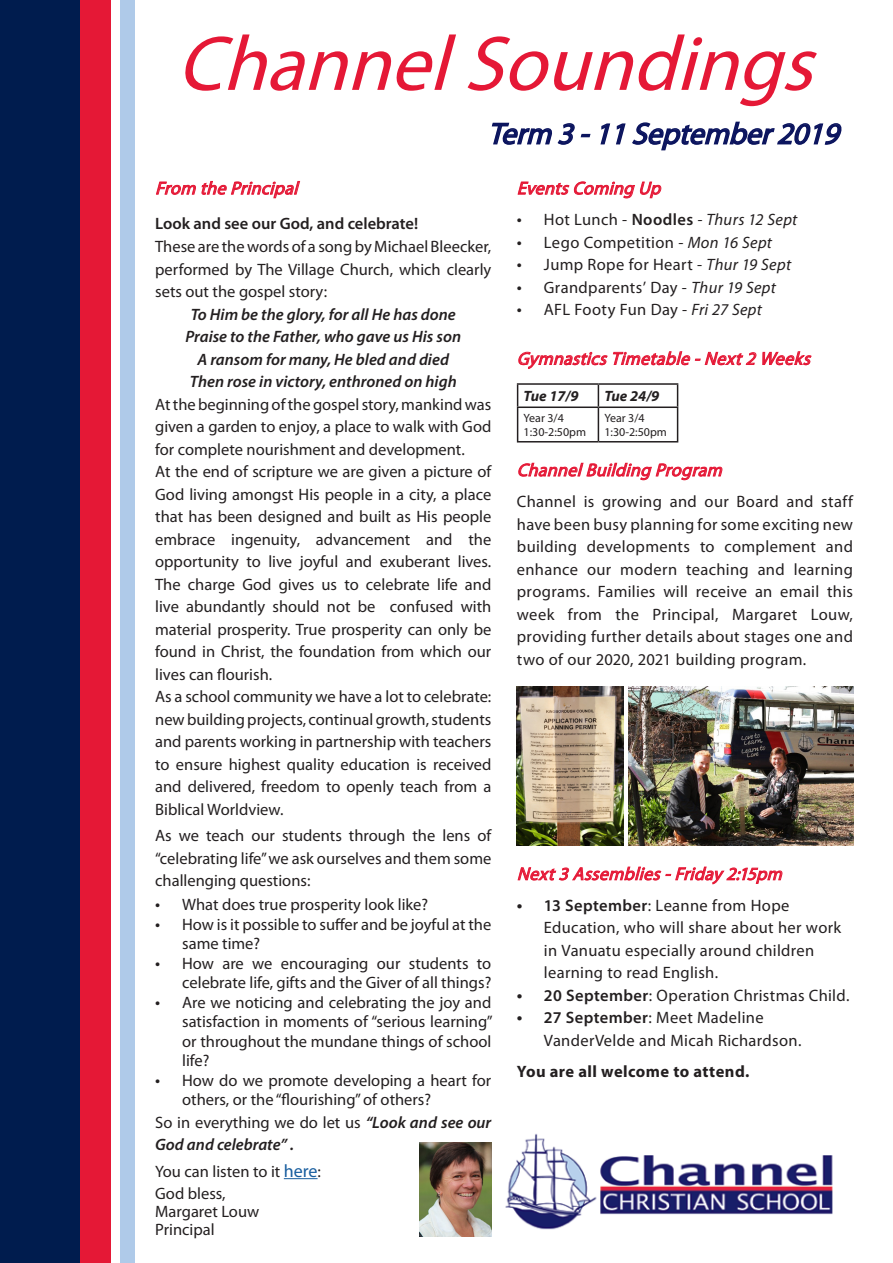
<style>
.page{position:relative;width:893px;height:1263px;background:#fff}
.page>*{position:absolute;margin:0;border:0;box-sizing:border-box;transform-origin:0 0}
.t1{font:italic 78px "Myriad Pro";color:#e51836}
.t2{font:italic 30px "Myriad Pro";color:#0b145e}
.Newsletter_Body_Text{font:italic 18px "Myriad Pro";color:#e51836}
.Newsletter_Body_Text-2{font:16.5px/22.5px "Myriad Pro";color:#231f20;text-align:justify}
.Newsletter_Body_Text-3{font:16.5px/22.5px "Myriad Pro";letter-spacing:.02em;color:#231f20}
.Newsletter_Body_Text-4{font:italic 600 16.5px/22.5px "Myriad Pro";color:#231f20}
.Newsletter_Body_Text-5{font:16.5px/22.5px "Myriad Pro";letter-spacing:.025em;color:#231f20}
.Newsletter_Body_Text-6{font:600 16.5px "Myriad Pro";color:#231f20}
.t3{font:italic 16.5px "Myriad Pro";letter-spacing:.02em;color:#231f20}
.Newsletter_Body_Text-7{font:700 16.5px "Myriad Pro";letter-spacing:.025em;color:#231f20}
.t4{font:italic 700 15px "Myriad Pro";color:#231f20}
.t5{font:12px/13.5px "Myriad Pro";color:#231f20}
.s1{font-size:18px}
.s2{font-weight:400;font-style:normal}
.s3{font-size:18px;color:#175d9e}
.s4{font-style:normal;font-size:18px}
.s5{font-style:normal}
.s6{font-weight:600;font-style:normal}
.s7{font-style:italic}
.s8{font-weight:600;font-size:18px}
.s9{font-weight:600}
</style>
<div class="page">
<hr style="left:284px;top:1178px;width:34px;height:1px;background:#175d9e">
<svg style="left:156px;top:181px;width:145px;height:18px"></svg>
<svg style="left:517px;top:181px;width:145px;height:18px"></svg>
<svg style="left:517px;top:351px;width:295px;height:62px"></svg>
<hr style="left:517px;top:406px;width:81px;height:2px;background:#231f20">
<hr style="left:517px;top:408px;width:1px;height:33px;background:#231f20">
<hr style="left:598px;top:406px;width:80px;height:2px;background:#231f20">
<hr style="left:598px;top:408px;width:1px;height:33px;background:#231f20">
<hr style="left:677px;top:408px;width:1px;height:33px;background:#231f20">
<hr style="left:517px;top:441px;width:81px;height:1px;background:#231f20">
<hr style="left:598px;top:441px;width:80px;height:1px;background:#231f20">
<svg style="left:518px;top:462px;width:205px;height:19px"></svg>
<svg style="left:517px;top:866px;width:266px;height:19px"></svg>
<div style="left:0;top:0;width:80px;height:1263px;background:#001c4e"></div>
<div style="left:80px;top:0;width:30px;height:1263px;background:#e51836"></div>
<div style="left:120px;top:0;width:14px;height:1263px;background:#afcae9"></div>
<svg style="left:491px;top:122px;width:100px;height:23px"></svg>
<svg style="left:600px;top:121px;width:242px;height:30px"></svg>
<img style="left:505px;top:1133px;width:328px;height:97px">
<img style="left:419px;top:1143px;width:72px;height:93px">
<img style="left:517px;top:686px;width:106px;height:160px">
<img style="left:628px;top:686px;width:225px;height:160px">
<p class="t1" style="left:177px;top:16px;width:661px">ChannelSoundings</p>
<p class="t2" style="left:488px;top:115px;width:361px">Term 3-11September2019</p>
<p class="Newsletter_Body_Text" style="left:155px;top:177px;width:150px">From thePrincipal</p>
<p class="Newsletter_Body_Text-6" style="left:155px;top:213px;width:264px">Look and see our God, and celebrate!</p>
<p class="Newsletter_Body_Text-2" style="left:155px;top:235px;width:338px">These are the words of a song by Michael Bleecker, performed by The Village Church, which clearly sets out the gospel story:</p>
<p class="Newsletter_Body_Text-4" style="left:191px;top:302px;width:267px">To Him be the glory, for all He has done</p>
<p class="Newsletter_Body_Text-4" style="left:185px;top:325px;width:277px">Praise to the Father, who gave us His son</p>
<p class="Newsletter_Body_Text-4" style="left:198px;top:347px;width:253px">A ransom for many, He bled and died</p>
<p class="Newsletter_Body_Text-4" style="left:190px;top:370px;width:268px">Then rose in victory, enthroned on high</p>
<p class="Newsletter_Body_Text-2" style="left:155px;top:392px;width:338px">At the beginning of the gospel story, mankind was given a garden to enjoy, a place to walk with God for complete nourishment and development.</p>
<p class="Newsletter_Body_Text-2" style="left:155px;top:460px;width:338px">At the end of scripture we are given a picture of God living amongst His people in a city, a place that has been designed and built as His people embrace ingenuity, advancement and the opportunity to live joyful and exuberant lives.<br>The charge God gives us to celebrate life and live abundantly should not be confused with material prosperity. True prosperity can only be found in Christ, the foundation from which our lives can flourish.</p>
<p class="Newsletter_Body_Text-2" style="left:155px;top:685px;width:338px">As a school community we have a lot to celebrate: new building projects, continual growth, students and parents working in partnership with teachers to ensure highest quality education is received and delivered, freedom to openly teach from a Biblical Worldview.</p>
<p class="Newsletter_Body_Text-2" style="left:155px;top:824px;width:338px">As we teach our students through the lens of “celebrating life” we ask ourselves and them some challenging questions:</p>
<p class="Newsletter_Body_Text-2" style="left:155px;top:893px;width:275px"><span class="s1">•</span> What does true prosperity look like?</p>
<p class="Newsletter_Body_Text-2" style="left:182px;top:914px;width:311px;line-height:19.5px;text-indent:-27px"><span class="s1">•</span> How is it possible to suffer and be joyful at the same time?</p>
<p class="Newsletter_Body_Text-2" style="left:155px;top:953px;width:338px;line-height:19.5px;text-align:right"><span class="s1">•</span> How are we encouraging our students to celebrate life, gifts and the Giver of all things?</p>
<p class="Newsletter_Body_Text-2" style="left:182px;top:992px;width:312px;line-height:19.5px;text-indent:-27px"><span class="s1">•</span> Are we noticing and celebrating the joy and satisfaction in moments of “serious learning” or throughout the mundane things of school life?</p>
<p class="Newsletter_Body_Text-2" style="left:182px;top:1070px;width:311px;line-height:19.5px;text-indent:-27px"><span class="s1">•</span> How do we promote developing a heart for others, or the “flourishing” of others?</p>
<p class="Newsletter_Body_Text-4" style="left:155px;top:1110px;width:338px"><span class="s2">So in everything we do let us</span> “Look and see our<br>God and celebrate” .</p>
<p class="Newsletter_Body_Text-2" style="left:155px;top:1160px;width:167px">You can listen to it <span class="s3">here</span>:</p>
<p class="Newsletter_Body_Text-2" style="left:155px;top:1182px;width:72px">God bless,</p>
<p class="Newsletter_Body_Text-2" style="left:155px;top:1200px;width:106px">Margaret Louw</p>
<p class="Newsletter_Body_Text-2" style="left:155px;top:1218px;width:61px">Principal</p>
<p class="Newsletter_Body_Text" style="left:517px;top:177px;width:151px">EventsComing Up</p>
<p class="t3" style="left:517px;top:209px;width:282px"><span class="s4">•</span> <span class="s5">Hot Lunch -</span> <span class="s6">Noodles</span> - Thurs 12 Sept</p>
<p class="Newsletter_Body_Text-3" style="left:517px;top:231px;width:257px"><span class="s1">•</span> Lego Competition - <span class="s7">Mon 16 Sept</span></p>
<p class="Newsletter_Body_Text-3" style="left:517px;top:253px;width:276px"><span class="s1">•</span> Jump Rope for Heart - <span class="s7">Thur 19 Sept</span></p>
<p class="Newsletter_Body_Text-3" style="left:517px;top:276px;width:261px"><span class="s1">•</span> Grandparents’ Day - <span class="s7">Thur 19 Sept</span></p>
<p class="Newsletter_Body_Text-2" style="left:517px;top:298px;width:247px"><span class="s1">•</span> AFL Footy Fun Day - <span class="s7">Fri 27 Sept</span></p>
<p class="Newsletter_Body_Text" style="left:517px;top:347px;width:300px">GymnasticsTimetable-Next2Weeks</p>
<p class="t4" style="left:524px;top:386px;width:56px">Tue 17/9</p>
<p class="t4" style="left:604px;top:386px;width:56px">Tue 24/9</p>
<p class="t5" style="left:524px;top:411px;width:64px">Year 3/4<br>1:30-2:50pm</p>
<p class="t5" style="left:604px;top:411px;width:64px">Year 3/4<br>1:30-2:50pm</p>
<p class="Newsletter_Body_Text" style="left:517px;top:459px;width:212px">ChannelBuilding Program</p>
<p class="Newsletter_Body_Text-2" style="left:517px;top:490px;width:338px">Channel is growing and our Board and staff have been busy planning for some exciting new building developments to complement and enhance our modern teaching and learning programs. Families will receive an email this week from the Principal, Margaret Louw, providing further details about stages one and two of our 2020, 2021 building program.</p>
<p class="Newsletter_Body_Text" style="left:517px;top:863px;width:272px">Next3Assemblies-Friday2:15pm</p>
<p class="Newsletter_Body_Text-3" style="left:544px;top:894px;width:299px;text-indent:-27px"><span class="s8">•</span> <span class="s9">13 September</span>: Leanne from Hope Education, who will share about her work in Vanuatu especially around children learning to read English.</p>
<p class="Newsletter_Body_Text-3" style="left:517px;top:984px;width:334px"><span class="s8">•</span> <span class="s9">20 September</span>: Operation Christmas Child.</p>
<p class="Newsletter_Body_Text-5" style="left:544px;top:1006px;width:259px;text-indent:-27px"><span class="s8">•</span> <span class="s9">27 September</span>: Meet Madeline<br>VanderVelde and Micah Richardson.</p>
<p class="Newsletter_Body_Text-7" style="left:517px;top:1060px;width:234px">You are all welcome to attend.</p>
</div>
